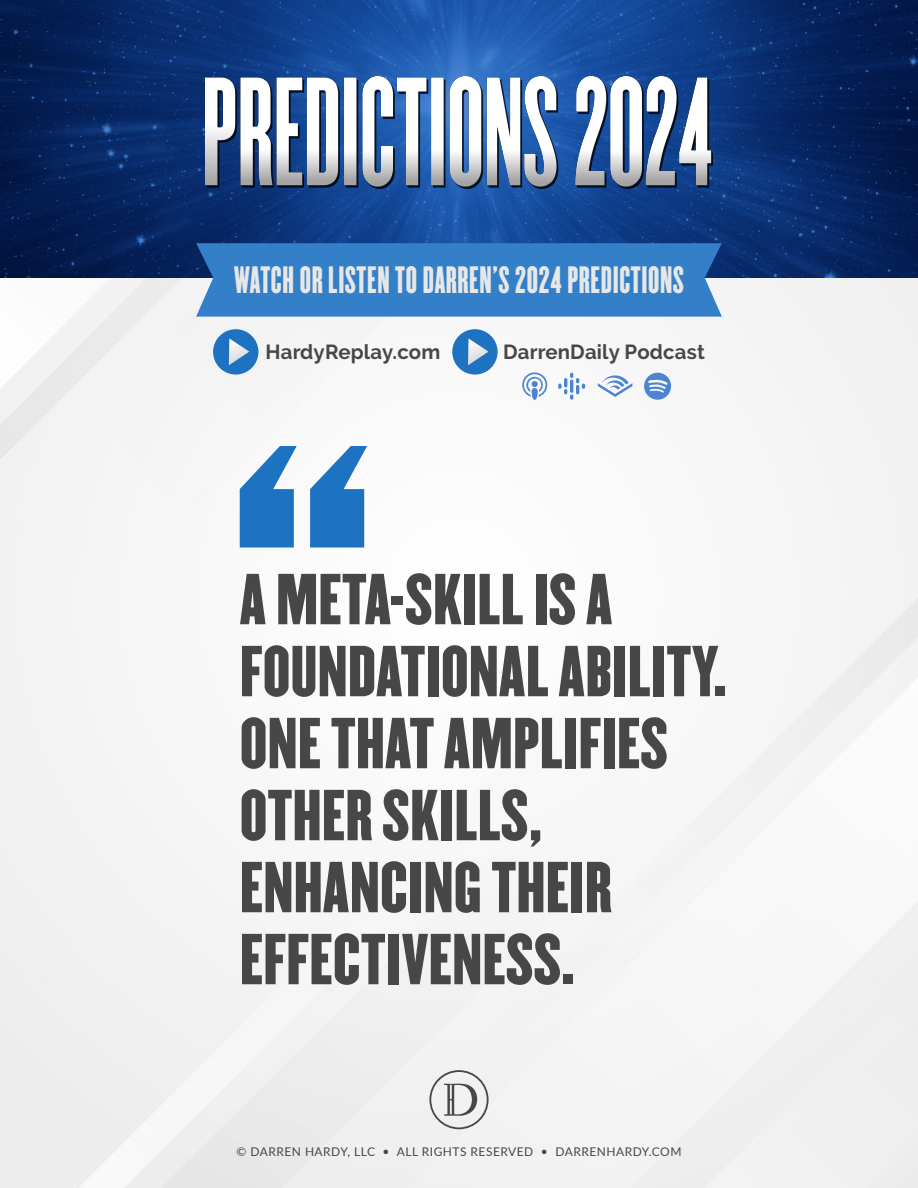
<style>
.page{position:relative;width:918px;height:1188px;background:#fff}
.page>*{position:absolute;margin:0;border:0;box-sizing:border-box;transform-origin:0 0}
.t1{font:63px/72px "Champion Gothic Lightweight";color:#474747}
.t2{font:33.3px "Champion Gothic Featherweight";letter-spacing:.02em;color:#e7e7e7}
.t3{font:700 20.4px "Raleway";letter-spacing:.01em;color:#474747}
.t4{font:12px "Lato";letter-spacing:.04em;color:#474747}
</style>
<div class="page">
<div style="left:0;top:278px;width:918px;height:910px;background:#f5f5f5"></div>
<svg style="left:429px;top:1070px;width:60px;height:59px"></svg>
<svg style="left:0;top:0;width:918px;height:278px;background:#0c3375"></svg>
<img style="left:206px;top:77px;width:506px;height:111px">
<svg style="left:240px;top:446px;width:127px;height:102px"></svg>
<div style="left:196px;top:243px;width:526px;height:74px;background:#3480c8"></div>
<div style="left:213px;top:329px;width:45px;height:46px;background:#1d72c2;border-radius:50%"></div>
<svg style="left:229px;top:338px;width:20px;height:27px"></svg>
<div style="left:452px;top:329px;width:46px;height:46px;background:#1d72c2;border-radius:50%"></div>
<svg style="left:468px;top:338px;width:21px;height:27px"></svg>
<svg style="left:598px;top:375px;width:34px;height:22px"></svg>
<svg style="left:558px;top:373px;width:27px;height:27px"></svg>
<svg style="left:522px;top:372px;width:26px;height:28px"></svg>
<svg style="left:644px;top:373px;width:27px;height:27px"></svg>
<p class="t2" style="left:234px;top:256px;width:451px">WATCH OR LISTEN TO DARREN’S 2024 PREDICTIONS</p>
<p class="t3" style="left:266px;top:340px;width:176px">HardyReplay.com</p>
<p class="t3" style="left:503px;top:340px;width:203px">DarrenDaily Podcast</p>
<p class="t1" style="left:240px;top:559px;width:375px">A META-SKILL IS A</p>
<p class="t1" style="left:240px;top:631px;width:488px">FOUNDATIONAL ABILITY.<br>ONE THAT AMPLIFIES</p>
<p class="t1" style="left:240px;top:775px;width:374px">OTHER SKILLS,<br>ENHANCING THEIR<br>EFFECTIVENESS.</p>
<p class="t4" style="left:236px;top:1143px;width:447px">© DARREN HARDY, LLC • ALL RIGHTS RESERVED • DARRENHARDY.COM</p>
</div>
